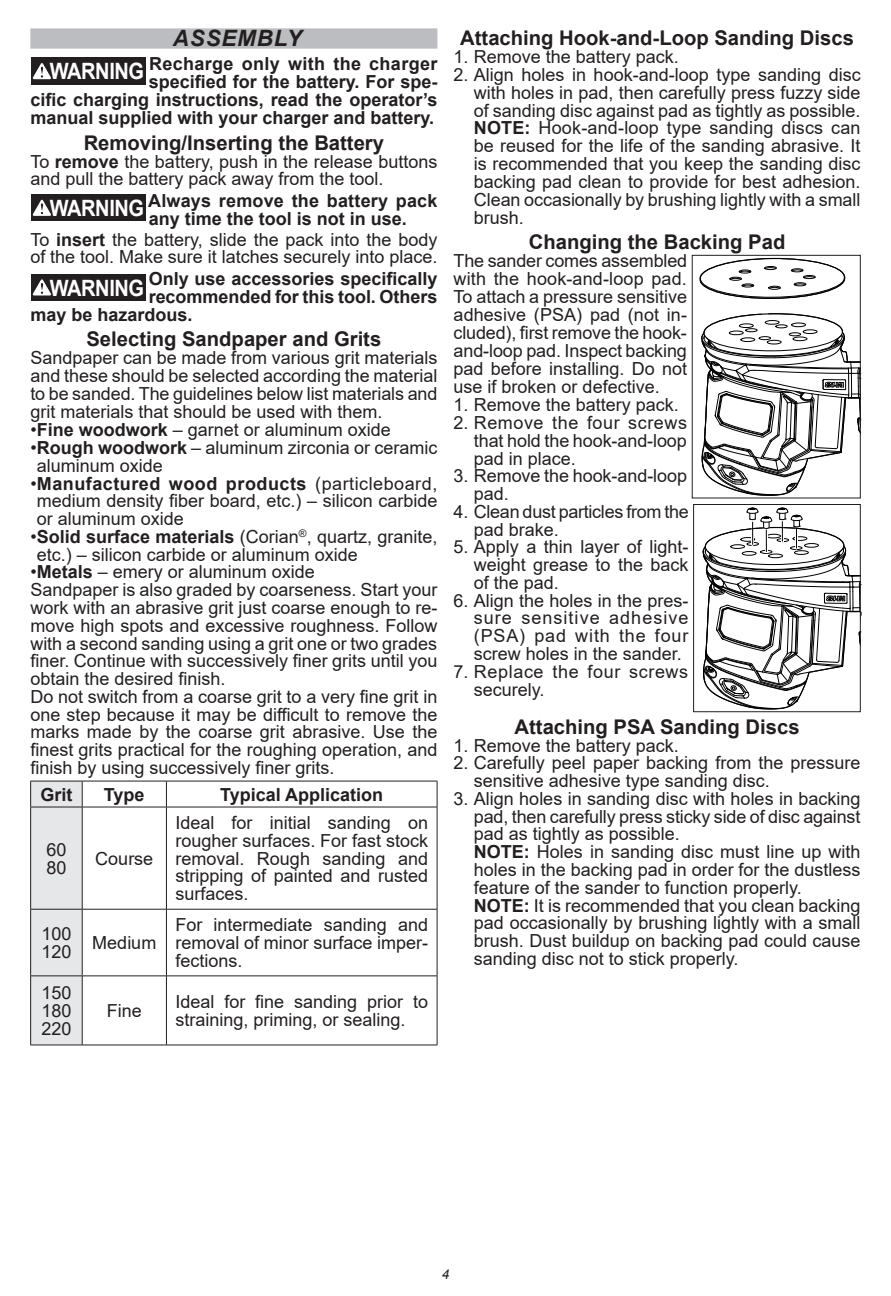
<style>
.page{position:relative;width:891px;height:1296px;background:#fff}
.page>*{position:absolute;margin:0;border:0;box-sizing:border-box;transform-origin:0 0}
.t1{font:700 22.5px "Arial";letter-spacing:-.02em;color:#fff;scale:.89 1}
.Reverse_Headings{font:italic 700 22.5px "Arial";letter-spacing:.035em;color:#231f20}
.Paragraph{font:700 20.25px "Arial";color:#231f20}
.Body_text{font:18px/17.8px "Arial";color:#231f20;text-align:justify}
.Hanging_indent{font:18px/17.8px "Arial";color:#231f20;text-align:justify}
.Warning{font:700 18px/18px "Arial";color:#231f20;text-align:right}
.Hanging_indent-2{font:18px/18px "Arial";letter-spacing:.035em;color:#231f20}
.t2{font:italic 13.5px "Arial";color:#231f20}
.s1{font-weight:700}
</style>
<div class="page">
<svg style="left:699px;top:257px;width:160px;height:239px"></svg>
<div style="left:692px;top:255px;width:169px;height:243px;border:1px solid #231f20"></div>
<svg style="left:702px;top:508px;width:160px;height:202px"></svg>
<div style="left:693px;top:504px;width:168px;height:208px;border:1px solid #231f20"></div>
<div style="left:30px;top:28px;width:407px;height:21px;background:#bcbdc0"></div>
<div style="left:31px;top:58px;width:114px;height:27px;background:#231f20"></div>
<svg style="left:33px;top:63px;width:18px;height:16px"></svg>
<div style="left:31px;top:194px;width:114px;height:27px;background:#231f20"></div>
<svg style="left:33px;top:200px;width:18px;height:16px"></svg>
<div style="left:31px;top:274px;width:114px;height:27px;background:#231f20"></div>
<svg style="left:33px;top:279px;width:18px;height:17px"></svg>
<hr style="left:82px;top:781px;width:84px;height:1px;background:#231f20">
<svg style="left:30px;top:781px;width:53px;height:264px;background:#e0e1e3"></svg>
<hr style="left:166px;top:781px;width:271px;height:1px;background:#231f20">
<svg style="left:166px;top:781px;width:1px;height:26px"></svg>
<svg style="left:437px;top:781px;width:1px;height:26px"></svg>
<hr style="left:30px;top:807px;width:52px;height:1px;background:#231f20">
<hr style="left:30px;top:807px;width:1px;height:102px;background:#231f20">
<hr style="left:82px;top:807px;width:84px;height:1px;background:#231f20">
<hr style="left:82px;top:807px;width:1px;height:102px;background:#231f20">
<hr style="left:166px;top:807px;width:271px;height:1px;background:#231f20">
<hr style="left:166px;top:807px;width:1px;height:102px;background:#231f20">
<hr style="left:437px;top:807px;width:1px;height:102px;background:#231f20">
<hr style="left:30px;top:909px;width:52px;height:1px;background:#231f20">
<hr style="left:30px;top:910px;width:1px;height:66px;background:#231f20">
<hr style="left:82px;top:909px;width:84px;height:1px;background:#231f20">
<hr style="left:82px;top:910px;width:1px;height:66px;background:#231f20">
<hr style="left:166px;top:909px;width:271px;height:1px;background:#231f20">
<hr style="left:166px;top:910px;width:1px;height:66px;background:#231f20">
<hr style="left:437px;top:910px;width:1px;height:66px;background:#231f20">
<hr style="left:30px;top:975px;width:52px;height:1px;background:#231f20">
<hr style="left:30px;top:976px;width:1px;height:69px;background:#231f20">
<hr style="left:82px;top:975px;width:84px;height:1px;background:#231f20">
<hr style="left:82px;top:976px;width:1px;height:69px;background:#231f20">
<hr style="left:166px;top:975px;width:271px;height:1px;background:#231f20">
<hr style="left:166px;top:976px;width:1px;height:69px;background:#231f20">
<hr style="left:437px;top:976px;width:1px;height:69px;background:#231f20">
<hr style="left:30px;top:1045px;width:52px;height:1px;background:#231f20">
<hr style="left:82px;top:1045px;width:84px;height:1px;background:#231f20">
<hr style="left:166px;top:1045px;width:271px;height:1px;background:#231f20">
<p class="Reverse_Headings" style="left:173px;top:23px;width:130px">ASSEMBLY</p>
<p class="Warning" style="left:30px;top:55px;width:409px">Recharge only with the charger<br>specified for the battery. For spe-<br>cific charging instructions, read the operator’s manual supplied with your charger and battery.</p>
<p class="Paragraph" style="left:84px;top:128px;width:302px">Removing/Inserting the Battery</p>
<p class="Body_text" style="left:30px;top:152px;width:409px">To <span class="s1">remove</span> the battery, push in the release buttons and pull the battery pack away from the tool.</p>
<p class="t1" style="left:50px;top:193px;width:108px">WARNING</p>
<p class="Warning" style="left:148px;top:191px;width:291px;text-align:left">Always remove the battery pack any time the tool is not in use.</p>
<p class="Body_text" style="left:30px;top:230px;width:409px">To <span class="s1">insert</span> the battery, slide the pack into the body of the tool. Make sure it latches securely into place.</p>
<p class="t1" style="left:50px;top:273px;width:108px">WARNING</p>
<p class="Warning" style="left:149px;top:269px;width:290px">Only use accessories specifically</p>
<p class="t1" style="left:50px;top:56px;width:108px">WARNING</p>
<p class="Warning" style="left:149px;top:287px;width:290px">recommended for this tool. Others</p>
<p class="Warning" style="left:30px;top:305px;width:164px">may be hazardous.</p>
<p class="Paragraph" style="left:86px;top:325px;width:296px">Selecting Sandpaper and Grits</p>
<p class="Body_text" style="left:30px;top:349px;width:409px">Sandpaper can be made from various grit materials and these should be selected according the material to be sanded. The guidelines below list materials and grit materials that should be used with them.</p>
<p class="Body_text" style="left:30px;top:421px;width:362px">•<span class="s1">Fine woodwork</span> – garnet or aluminum oxide</p>
<p class="Body_text" style="left:37px;top:439px;width:402px;text-indent:-6px">•<span class="s1">Rough woodwork</span> – aluminum zirconia or ceramic aluminum oxide</p>
<p class="Body_text" style="left:37px;top:474px;width:402px;text-indent:-6px">•<span class="s1">Manufactured wood products</span> (particleboard, medium density fiber board, etc.) – silicon carbide or aluminum oxide</p>
<p class="Body_text" style="left:37px;top:528px;width:402px;text-indent:-6px">•<span class="s1">Solid surface materials</span> (Corian<sup>®</sup>, quartz, granite, etc.) – silicon carbide or aluminum oxide</p>
<p class="Body_text" style="left:30px;top:563px;width:286px">•<span class="s1">Metals</span> – emery or aluminum oxide</p>
<p class="Body_text" style="left:30px;top:581px;width:409px">Sandpaper is also graded by coarseness. Start your work with an abrasive grit just coarse enough to re&shy;move high spots and excessive roughness. Follow with a second sanding using a grit one or two grades finer. Continue with successively finer grits until you obtain the desired finish.</p>
<p class="Body_text" style="left:30px;top:688px;width:409px">Do not switch from a coarse grit to a very fine grit in one step because it may be difficult to remove the marks made by the coarse grit abrasive. Use the finest grits practical for the roughing operation, and finish by using successively finer grits.</p>
<p class="Warning" style="left:40px;top:785px;width:34px">Grit</p>
<p class="Warning" style="left:104px;top:785px;width:42px">Type</p>
<p class="Warning" style="left:220px;top:785px;width:165px">Typical Application</p>
<p class="Body_text" style="left:46px;top:840px;width:22px">60</p>
<p class="Body_text" style="left:46px;top:858px;width:22px">80</p>
<p class="Body_text" style="left:175px;top:814px;width:254px">Ideal for initial sanding on rougher surfaces. For fast stock removal. Rough sanding and stripping of painted and rusted surfaces.</p>
<p class="Body_text" style="left:95px;top:849px;width:60px">Course</p>
<p class="Body_text" style="left:41px;top:925px;width:32px">100</p>
<p class="Body_text" style="left:41px;top:943px;width:32px">120</p>
<p class="Body_text" style="left:41px;top:984px;width:32px">150</p>
<p class="Body_text" style="left:41px;top:1002px;width:32px">180</p>
<p class="Body_text" style="left:41px;top:1019px;width:32px">220</p>
<p class="Body_text" style="left:92px;top:934px;width:66px">Medium</p>
<p class="Body_text" style="left:175px;top:916px;width:254px">For intermediate sanding and removal of minor surface imper&shy;fections.</p>
<p class="Body_text" style="left:107px;top:1002px;width:37px">Fine</p>
<p class="Body_text" style="left:175px;top:993px;width:254px">Ideal for fine sanding prior to straining, priming, or sealing.</p>
<p class="Paragraph" style="left:460px;top:24px;width:395px">Attaching Hook-and-Loop Sanding Discs</p>
<p class="Hanging_indent" style="left:454px;top:48px;width:227px">1. Remove the battery pack.</p>
<p class="Hanging_indent" style="left:474px;top:66px;width:388px;text-indent:-20px">2. Align holes in hook-and-loop type sanding disc with holes in pad, then carefully press fuzzy side of sanding disc against pad as tightly as possible.</p>
<p class="Hanging_indent" style="left:474px;top:119px;width:388px"><span class="s1">NOTE:</span> Hook-and-loop type sanding discs can be reused for the life of the sanding abrasive. It is recommended that you keep the sanding disc backing pad clean to provide for best adhesion.<br>Clean occasionally by brushing lightly with a small brush.</p>
<p class="Paragraph" style="left:529px;top:228px;width:258px">Changing the Backing Pad</p>
<p class="Body_text" style="left:454px;top:252px;width:235px">The sander comes assembled with the hook-and-loop pad.<br>To attach a pressure sensitive adhesive (PSA) pad (not in&shy;cluded), first remove the hook&shy;and-loop pad. Inspect backing pad before installing. Do not use if broken or defective.</p>
<p class="Hanging_indent" style="left:454px;top:396px;width:227px">1. Remove the battery pack.</p>
<p class="Hanging_indent" style="left:474px;top:414px;width:215px;text-indent:-20px">2. Remove the four screws that hold the hook-and-loop pad in place.</p>
<p class="Hanging_indent" style="left:474px;top:467px;width:215px;text-indent:-20px">3. Remove the hook-and-loop pad.</p>
<p class="Hanging_indent" style="left:474px;top:503px;width:216px;text-indent:-20px">4. Clean dust particles from the pad brake.</p>
<p class="Hanging_indent" style="left:474px;top:538px;width:216px;text-indent:-20px">5. Apply a thin layer of light&shy;weight grease to the back of the pad.</p>
<p class="Hanging_indent" style="left:474px;top:591px;width:216px;text-indent:-20px">6. Align the holes in the pres&shy;sure sensitive adhesive (PSA) pad with the four screw holes in the sander.</p>
<p class="Hanging_indent-2" style="left:474px;top:662px;width:216px;text-indent:-20px">7. Replace the four screws securely.</p>
<p class="Paragraph" style="left:515px;top:712px;width:287px">Attaching PSA Sanding Discs</p>
<p class="Hanging_indent" style="left:454px;top:736px;width:227px">1. Remove the battery pack.</p>
<p class="Hanging_indent" style="left:474px;top:754px;width:388px;text-indent:-20px">2. Carefully peel paper backing from the pressure sensitive adhesive type sanding disc.</p>
<p class="Hanging_indent" style="left:474px;top:790px;width:388px;text-indent:-20px">3. Align holes in sanding disc with holes in backing pad, then carefully press sticky side of disc against pad as tightly as possible.</p>
<p class="Hanging_indent" style="left:474px;top:843px;width:388px"><span class="s1">NOTE:</span> Holes in sanding disc must line up with holes in the backing pad in order for the dustless feature of the sander to function properly.</p>
<p class="Hanging_indent" style="left:474px;top:896px;width:388px"><span class="s1">NOTE:</span> It is recommended that you clean backing pad occasionally by brushing lightly with a small brush. Dust buildup on backing pad could cause sanding disc not to stick properly.</p>
<p class="t2" style="left:442px;top:1265px;width:9px">4</p>
</div>
